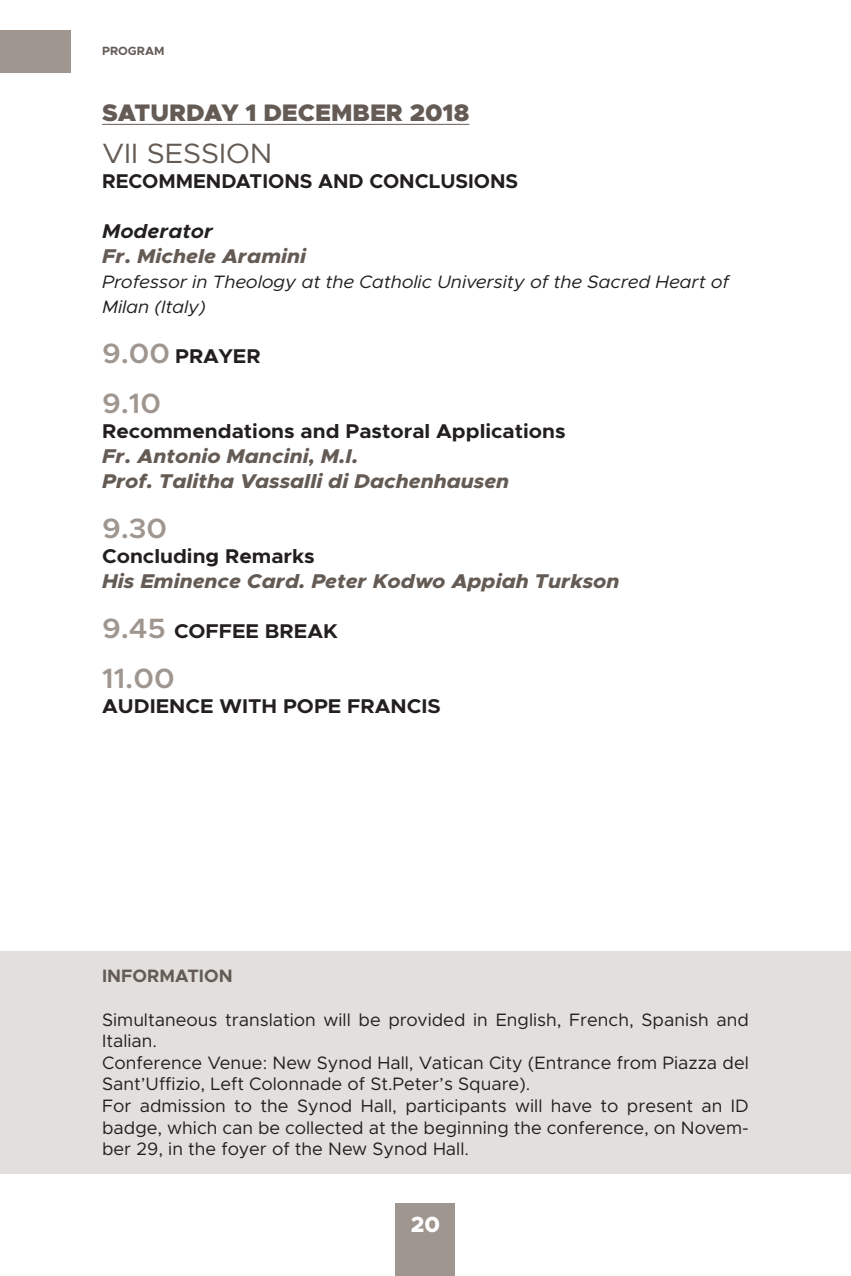
<style>
.page{position:relative;width:851px;height:1276px;background:#fff}
.page>*{position:absolute;margin:0;border:0;box-sizing:border-box;transform-origin:0 0}
.t1{font:600 28px "Metropolis";color:#a09690;scale:1.05 1}
.t2{font:28px "Metropolis";color:#655b55;scale:1.05 1}
.t3{font:900 24px "Metropolis";color:#655b55}
.t4{font:800 22px "Metropolis";color:#fff}
.t5{font:italic 800 20px/25px "Metropolis";color:#655b55;scale:1.05 1}
.t6{font:700 20px "Metropolis";color:#231f20;scale:1.05 1}
.t7{font:700 20px "Metropolis";color:#231f20}
.t8{font:italic 700 20px "Metropolis";color:#231f20;scale:1.05 1}
.t9{font:18px/21.6px "Metropolis";color:#231f20}
.t10{font:italic 18px/25px "Metropolis";letter-spacing:-.01em;color:#231f20;scale:1.05 1}
.t11{font:700 18px "Metropolis";color:#655b55}
.t12{font:700 12px "Metropolis";color:#655b55}
.s1{font-weight:600;font-size:28px;color:#a09690}
</style>
<div class="page">
<div style="left:395px;top:1204px;width:60px;height:72px;background:#a09690"></div>
<div style="left:0;top:30px;width:70px;height:42px;background:#a09690"></div>
<hr style="left:102px;top:124px;width:367px;height:1px;background:#655b55">
<div style="left:0;top:951px;width:850px;height:223px;background:#e2dfdc"></div>
<p class="t12" style="left:102px;top:43px;width:64px">PROGRAM</p>
<h2 class="t3" style="left:102px;top:97px;width:369px">SATURDAY 1 DECEMBER 2018</h2>
<h1 class="t2" style="left:102px;top:136px;width:164px">VII SESSION</h1>
<p class="t7" style="left:102px;top:169px;width:417px">RECOMMENDATIONS AND CONCLUSIONS</p>
<p class="t8" style="left:102px;top:219px;width:107px">Moderator</p>
<p class="t5" style="left:102px;top:244px;width:196px">Fr. Michele Aramini</p>
<p class="t10" style="left:102px;top:269px;width:598px">Professor in Theology at the Catholic University of the Sacred Heart of<br>Milan (Italy)</p>
<p class="t6" style="left:102px;top:344px;width:152px"><span class="s1">9.00</span> PRAYER</p>
<h1 class="t1" style="left:102px;top:386px;width:58px">9.10</h1>
<p class="t6" style="left:102px;top:419px;width:443px">Recommendations and Pastoral Applications</p>
<p class="t5" style="left:102px;top:444px;width:389px">Fr. Antonio Mancini, M.I.<br>Prof. Talitha Vassalli di Dachenhausen</p>
<h1 class="t1" style="left:102px;top:511px;width:63px">9.30</h1>
<p class="t6" style="left:102px;top:544px;width:204px">Concluding Remarks</p>
<p class="t5" style="left:102px;top:569px;width:494px">His Eminence Card. Peter Kodwo Appiah Turkson</p>
<p class="t6" style="left:102px;top:619px;width:226px"><span class="s1">9.45</span> COFFEE BREAK</p>
<h1 class="t1" style="left:102px;top:661px;width:71px">11.00</h1>
<p class="t6" style="left:102px;top:694px;width:324px">AUDIENCE WITH POPE FRANCIS</p>
<p class="t11" style="left:102px;top:964px;width:132px">INFORMATION</p>
<p class="t9" style="left:102px;top:1008px;width:648px">Simultaneous translation will be provided in English, French, Spanish and Italian.<br>Conference Venue: New Synod Hall, Vatican City (Entrance from Piazza del Sant’Uffizio, Left Colonnade of St.Peter’s Square).<br>For admission to the Synod Hall, participants will have to present an ID badge, which can be collected at the beginning the conference, on Novem&shy;ber 29, in the foyer of the New Synod Hall.</p>
<p class="t4" style="left:411px;top:1210px;width:31px">20</p>
</div>
